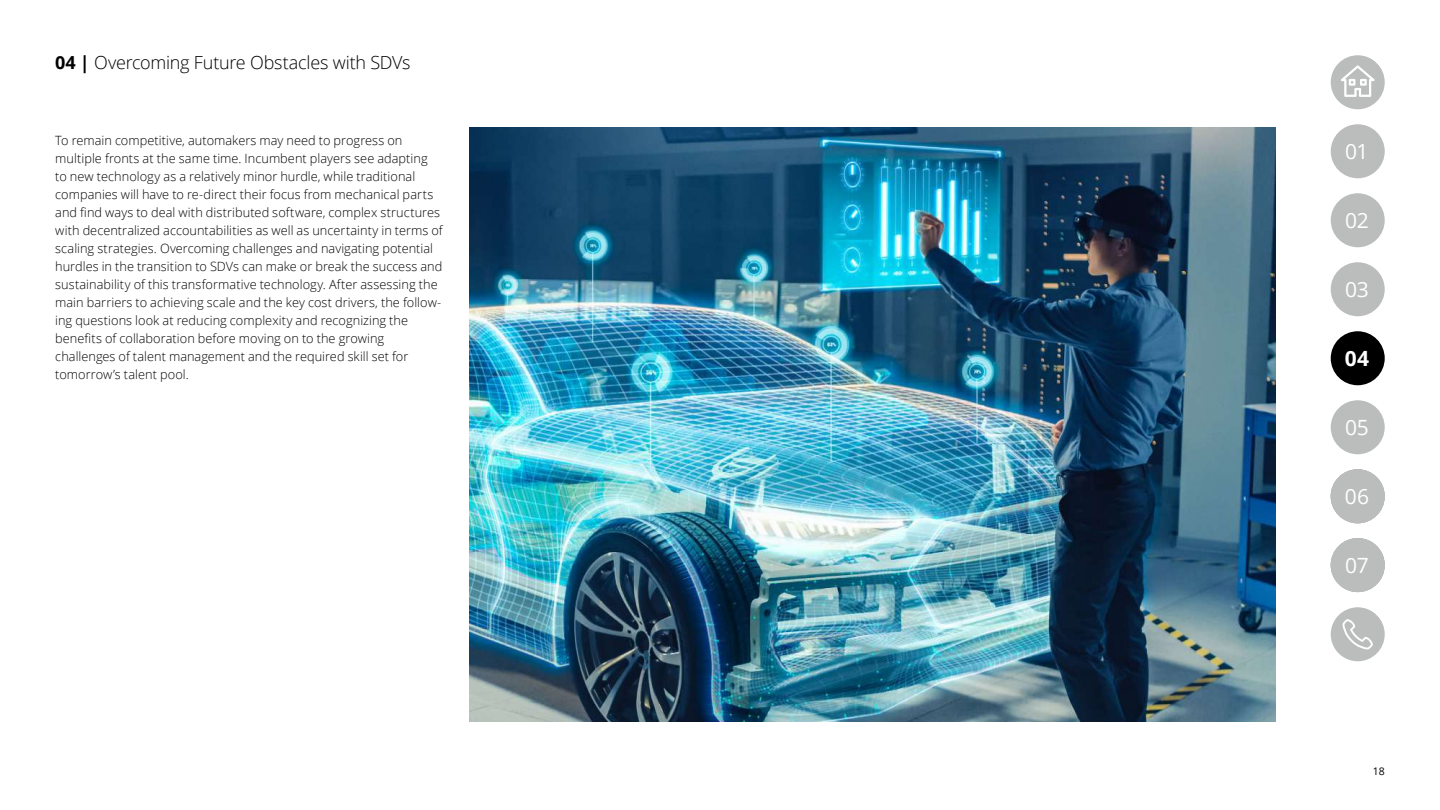
<style>
.page{position:relative;width:1440px;height:810px;background:#fff}
.page>*{position:absolute;margin:0;border:0;box-sizing:border-box;transform-origin:0 0}
.t1{font:21px "Open Sans";letter-spacing:-.02em;color:#fff}
.t2{font:700 21px "Open Sans";color:#fff}
.t3{font:300 18px "Open Sans";letter-spacing:-.015em;color:#000}
.t4{font:300 12.75px/18px "Open Sans";letter-spacing:.005em;color:#000}
.t5{font:10.5px "Open Sans";color:#000}
.s1{font-weight:700}
</style>
<div class="page">
<div style="left:1331px;top:193px;width:54px;height:54px;background:#bbbcbc;border-radius:50%"></div>
<svg style="left:1331px;top:55px;width:54px;height:54px"></svg>
<div style="left:1331px;top:331px;width:54px;height:54px;background:#000;border-radius:50%"></div>
<div style="left:1331px;top:262px;width:54px;height:54px;background:#bbbcbc;border-radius:50%"></div>
<div style="left:1331px;top:400px;width:54px;height:54px;background:#bbbcbc;border-radius:50%"></div>
<div style="left:1331px;top:124px;width:54px;height:54px;background:#bbbcbc;border-radius:50%"></div>
<div style="left:1331px;top:469px;width:54px;height:54px;background:#bbbcbc;border-radius:50%"></div>
<div style="left:1331px;top:538px;width:54px;height:54px;background:#bbbcbc;border-radius:50%"></div>
<svg style="left:1331px;top:607px;width:54px;height:54px"></svg>
<img style="left:470px;top:128px;width:805px;height:594px">
<h2 class="t3" style="left:55px;top:50px;width:357px"><span class="s1">04 |</span> Overcoming Future Obstacles with SDVs</h2>
<p class="t4" style="left:55px;top:131px;width:389px">To remain competitive, automakers may need to progress on multiple fronts at the same time. Incumbent players see adapting<br>to new technology as a relatively minor hurdle, while traditional companies will have to re-direct their focus from mechanical parts and find ways to deal with distributed software, complex structures with decentralized accountabilities as well as uncertainty in terms of scaling strategies. Overcoming challenges and navigating potential hurdles in the transition to SDVs can make or break the success and sustainability of this transformative technology. After assessing the main barriers to achieving scale and the key cost drivers, the follow&shy;ing questions look at reducing complexity and recognizing the benefits of collaboration before moving on to the growing challenges of talent management and the required skill set for tomorrow’s talent pool.</p>
<h1 class="t1" style="left:1345px;top:137px;width:25px">01</h1>
<h1 class="t1" style="left:1345px;top:206px;width:25px">02</h1>
<h1 class="t1" style="left:1345px;top:275px;width:25px">03</h1>
<h1 class="t2" style="left:1345px;top:344px;width:26px">04</h1>
<h1 class="t1" style="left:1345px;top:413px;width:25px">05</h1>
<h1 class="t1" style="left:1345px;top:482px;width:26px">06</h1>
<h1 class="t1" style="left:1345px;top:551px;width:25px">07</h1>
<h1 class="t1" style="left:1357px;top:551px;width:14px">6</h1>
<p class="t5" style="left:1373px;top:764px;width:13px">18</p>
</div>
